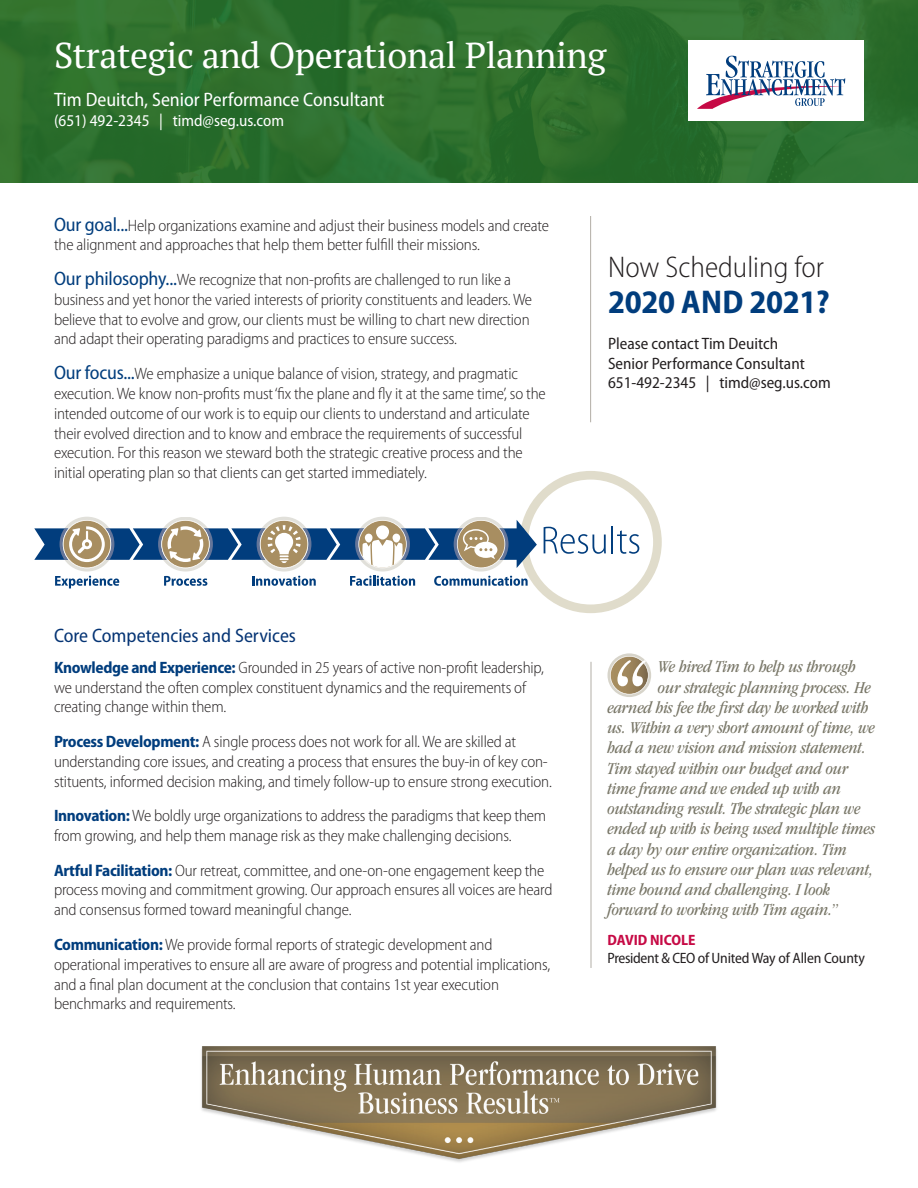
<style>
.page{position:relative;width:918px;height:1188px;background:#fff}
.page>*{position:absolute;margin:0;border:0;box-sizing:border-box;transform-origin:0 0}
.H1_2017{font:36px "PT Serif Pro";letter-spacing:-.01em;color:#fff}
.t1{font:700 semi-condensed 33px "Myriad Pro";letter-spacing:-.01em;color:#013d7d}
.t2{font:300 semi-condensed 30px "Myriad Pro";color:#231f20}
.subhead-blue{font:semi-condensed 19.5px "Myriad Pro";color:#fff}
.subhead-blue-2{font:semi-condensed 19.5px "Myriad Pro";color:#053474}
.quote_small_2{font:italic condensed 17.25px "ITC Garamond Std";letter-spacing:-.01em;color:#787667}
.body_copy_2017{font:300 semi-condensed 16.5px/19.8px "Myriad Pro";letter-spacing:-.01em;color:#231f20}
.body_copy{font:semi-condensed 16.5px/19.8px "Myriad Pro";color:#231f20}
.subhead-blue-3{font:semi-condensed 16.5px "Myriad Pro";color:#fff}
.t3{font:semi-condensed 15px/18px "Myriad Pro";letter-spacing:-.02em;color:#231f20}
.s1{font-weight:400;font-size:19.5px;color:#013d7d}
.s2{font-weight:700;color:#013d7d}
.s3{font-weight:700;color:#c60a45}
</style>
<div class="page">
<svg style="left:608px;top:653px;width:43px;height:44px"></svg>
<hr style="left:591px;top:662px;width:1px;height:306px;background:#b2aea6">
<div style="left:0;top:0;width:918px;height:182px;background:linear-gradient(to right,#2d6f2c,#2d7030)"></div>
<div style="left:520px;top:471px;width:142px;height:142px;background:#e0dccb;border-radius:50%"></div>
<div style="left:528px;top:480px;width:125px;height:125px;background:#fff;border-radius:50%"></div>
<svg style="left:544px;top:527px;width:62px;height:27px"></svg>
<svg style="left:612px;top:526px;width:27px;height:28px"></svg>
<svg style="left:34px;top:517px;width:503px;height:71px"></svg>
<img style="left:201px;top:1046px;width:516px;height:116px">
<hr style="left:590px;top:216px;width:1px;height:206px;background:#b2aea6">
<div style="left:688px;top:40px;width:176px;height:82px;background:#fff"></div>
<svg style="left:697px;top:56px;width:148px;height:53px"></svg>
<p class="H1_2017" style="left:54px;top:32px;width:554px">Strategic and Operational Planning</p>
<p class="subhead-blue" style="left:54px;top:89px;width:332px">Tim Deuitch, Senior Performance Consultant</p>
<p class="subhead-blue-3" style="left:54px;top:112px;width:232px">(651) 492-2345 | timd@seg.us.com</p>
<p class="body_copy_2017" style="left:54px;top:216px;width:497px"><span class="s1">Our goal...</span>Help organizations examine and adjust their business models and create the alignment and approaches that help them better fulfill their missions.</p>
<p class="body_copy_2017" style="left:54px;top:270px;width:480px"><span class="s1">Our philosophy...</span>We recognize that non-profits are challenged to run like a business and yet honor the varied interests of priority constituents and leaders. We believe that to evolve and grow, our clients must be willing to chart new direction and adapt their operating paradigms and practices to ensure success.</p>
<p class="body_copy_2017" style="left:54px;top:364px;width:493px"><span class="s1">Our focus...</span>We emphasize a unique balance of vision, strategy, and pragmatic execution. We know non-profits must ‘fix the plane and fly it at the same time’, so the intended outcome of our work is to equip our clients to understand and articulate their evolved direction and to know and embrace the requirements of successful execution. For this reason we steward both the strategic creative process and the initial operating plan so that clients can get started immediately.</p>
<p class="t2" style="left:608px;top:251px;width:217px">Now Scheduling for</p>
<p class="t1" style="left:608px;top:283px;width:223px">2020 AND 2021?</p>
<p class="body_copy" style="left:608px;top:334px;width:224px">Please contact Tim Deuitch<br>Senior Performance Consultant<br>651-492-2345 | timd@seg.us.com</p>
<p class="subhead-blue-2" style="left:54px;top:625px;width:244px">Core Competencies and Services</p>
<p class="body_copy_2017" style="left:54px;top:658px;width:492px"><span class="s2">Knowledge and Experience:</span> Grounded in 25 years of active non-profit leadership, we understand the often complex constituent dynamics and the requirements of creating change within them.</p>
<p class="body_copy_2017" style="left:54px;top:732px;width:499px"><span class="s2">Process Development:</span> A single process does not work for all. We are skilled at understanding core issues, and creating a process that ensures the buy-in of key con&shy;stituents, informed decision making, and timely follow-up to ensure strong execution.</p>
<p class="body_copy_2017" style="left:54px;top:806px;width:494px"><span class="s2">Innovation:</span> We boldly urge organizations to address the paradigms that keep them from growing, and help them manage risk as they make challenging decisions.</p>
<p class="body_copy_2017" style="left:54px;top:861px;width:500px"><span class="s2">Artful Facilitation:</span> Our retreat, committee, and one-on-one engagement keep the process moving and commitment growing. Our approach ensures all voices are heard and consensus formed toward meaningful change.</p>
<p class="body_copy_2017" style="left:54px;top:935px;width:498px"><span class="s2">Communication:</span> We provide formal reports of strategic development and operational imperatives to ensure all are aware of progress and potential implications, and a final plan document at the conclusion that contains 1st year execution benchmarks and requirements.</p>
<p class="quote_small_2" style="left:658px;top:658px;width:200px">We hired Tim to help us through</p>
<p class="quote_small_2" style="left:658px;top:678px;width:215px">our strategic planning process. He</p>
<p class="quote_small_2" style="left:608px;top:698px;width:263px">earned his fee the first day he worked with</p>
<p class="quote_small_2" style="left:608px;top:718px;width:269px">us. Within a very short amount of time, we</p>
<p class="quote_small_2" style="left:608px;top:739px;width:260px">had a new vision and mission statement.</p>
<p class="quote_small_2" style="left:608px;top:759px;width:242px">Tim stayed within our budget and our</p>
<p class="quote_small_2" style="left:608px;top:779px;width:235px">time frame and we ended up with an</p>
<p class="quote_small_2" style="left:608px;top:799px;width:255px">outstanding result. The strategic plan we</p>
<p class="quote_small_2" style="left:608px;top:820px;width:269px">ended up with is being used multiple times</p>
<p class="quote_small_2" style="left:608px;top:840px;width:241px">a day by our entire organization. Tim</p>
<p class="quote_small_2" style="left:608px;top:860px;width:267px">helped us to ensure our plan was relevant,</p>
<p class="quote_small_2" style="left:608px;top:880px;width:225px">time bound and challenging. I look</p>
<p class="quote_small_2" style="left:608px;top:901px;width:232px">forward to working with Tim again.”</p>
<p class="t3" style="left:608px;top:932px;width:259px"><span class="s3">DAVID NICOLE<br></span>President &amp; CEO of United Way of Allen County</p>
</div>
